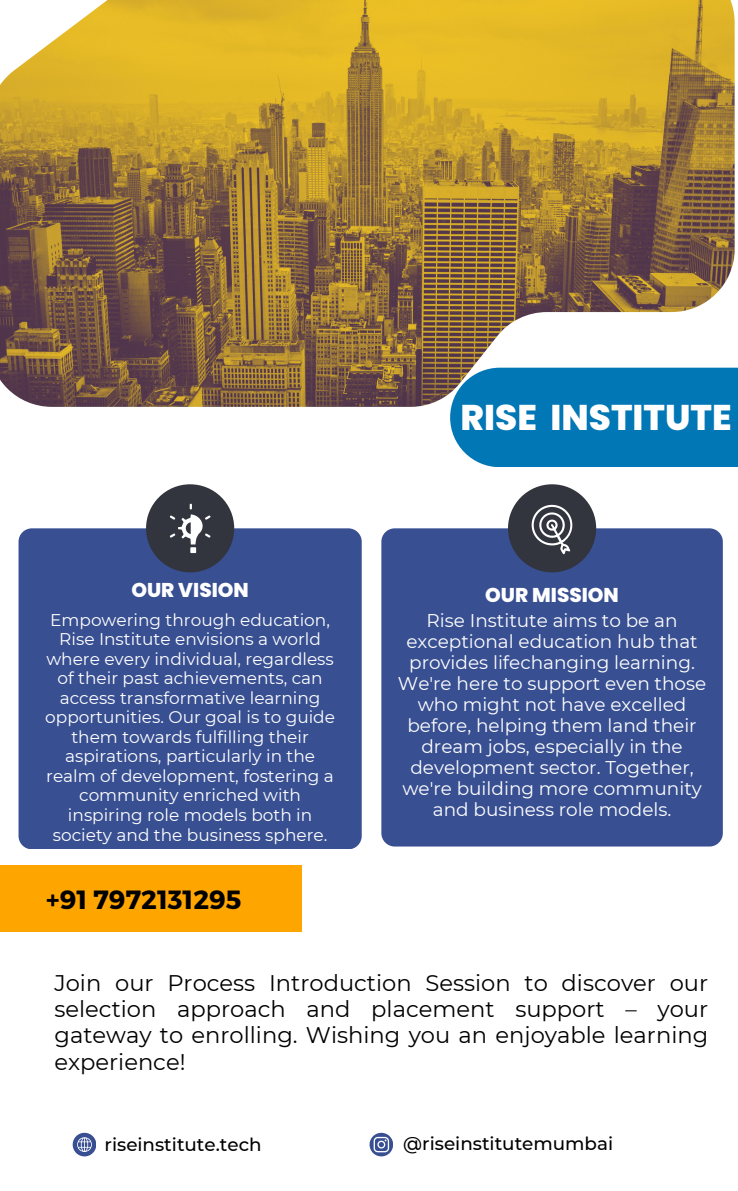
<style>
.page{position:relative;width:738px;height:1191px;background:#fff}
.page>*{position:absolute;margin:0;border:0;box-sizing:border-box;transform-origin:0 0}
.t1{font:800 35.7px "Poppins";color:#fff}
.t2{font:700 26.3px "Montserrat";color:#000}
.t3{font:22.6px/26.2px "Montserrat";color:#000;text-align:justify}
.t4{font:800 20px "Poppins";color:#fff}
.t5{font:800 19.9px "Poppins";color:#fff}
.t6{font:18.4px/21px "Montserrat";color:#fff;text-align:center}
.t7{font:500 18.3px "Montserrat";color:#000}
.t8{font:16.9px/19.5px "Montserrat";color:#fff;text-align:center}
</style>
<div class="page">
<img style="left:0;top:0;width:734px;height:406px">
<div style="left:450px;top:367px;width:287px;height:100px;background:#0277b5"></div>
<div style="left:19px;top:528px;width:342px;height:321px;background:#384f92;border-radius:13px"></div>
<div style="left:381px;top:528px;width:341px;height:318px;background:#384f92;border-radius:13px"></div>
<svg style="left:73px;top:1132px;width:23px;height:23px"></svg>
<div style="left:146px;top:484px;width:88px;height:88px;background:#32353e;border-radius:50%"></div>
<svg style="left:170px;top:503px;width:40px;height:50px"></svg>
<div style="left:507px;top:484px;width:88px;height:88px;background:#32353e;border-radius:50%"></div>
<svg style="left:531px;top:504px;width:42px;height:50px"></svg>
<svg style="left:369px;top:1132px;width:23px;height:23px"></svg>
<div style="left:0;top:865px;width:301px;height:66px;background:#ffa500"></div>
<p class="t4" style="left:131px;top:575px;width:119px">OUR VISION</p>
<p class="t8" style="left:45px;top:610px;width:291px">Empowering through education,<br>Rise Institute envisions a world where every individual, regardless of their past achievements, can access transformative learning opportunities. Our goal is to guide them towards fulfilling their aspirations, particularly in the realm of development, fostering a community enriched with inspiring role models both in society and the business sphere.</p>
<p class="t2" style="left:46px;top:882px;width:197px">+91 7972131295</p>
<p class="t1" style="left:460px;top:392px;width:272px">RISE INSTITUTE</p>
<p class="t5" style="left:485px;top:581px;width:135px">OUR MISSION</p>
<p class="t6" style="left:397px;top:609px;width:310px">Rise Institute aims to be an exceptional education hub that provides lifechanging learning.<br>We're here to support even those who might not have excelled before, helping them land their dream jobs, especially in the development sector. Together, we're building more community and business role models.</p>
<p class="t3" style="left:54px;top:969px;width:654px">Join our Process Introduction Session to discover our selection approach and placement support – your gateway to enrolling. Wishing you an enjoyable learning experience!</p>
<p class="t7" style="left:104px;top:1133px;width:158px">riseinstitute.tech</p>
<p class="t7" style="left:403px;top:1132px;width:211px">@riseinstitutemumbai</p>
</div>
